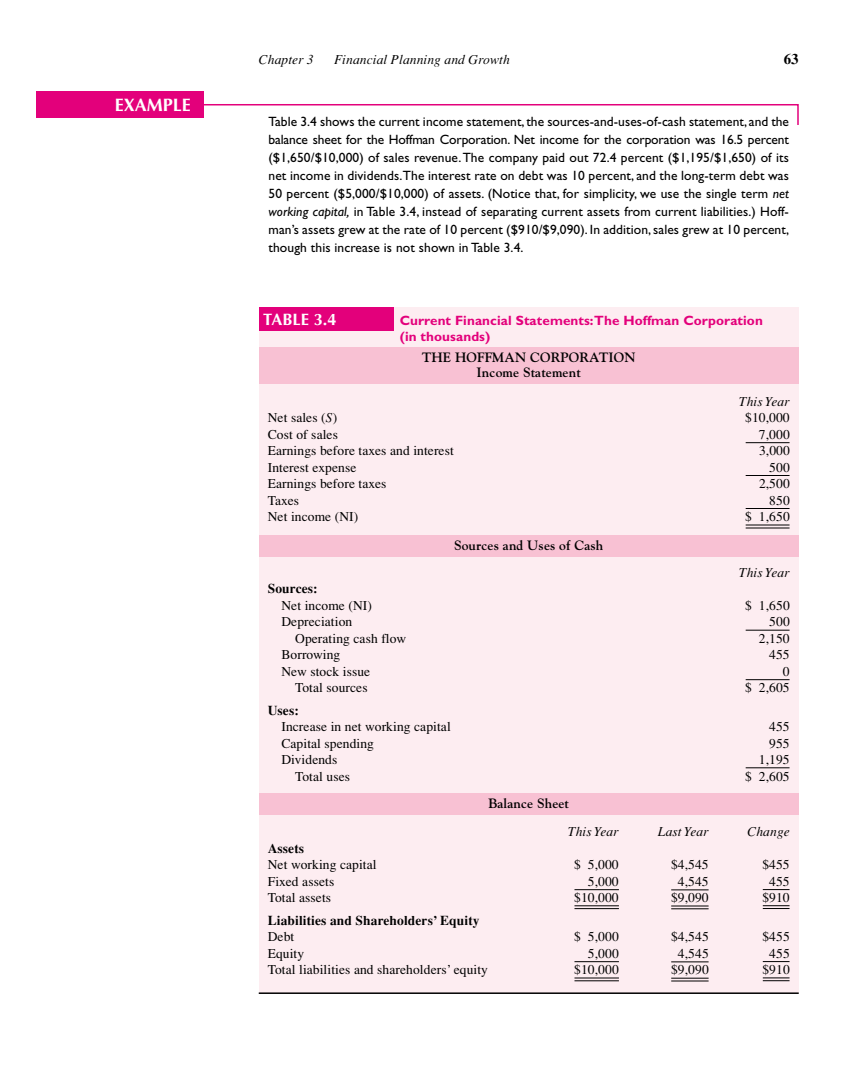
<style>
.page{position:relative;width:864px;height:1080px;background:#fff}
.page>*{position:absolute;margin:0;border:0;box-sizing:border-box;transform-origin:0 0}
.t1{font:700 18px "Optima";color:#fff}
.t2{font:700 16.5px "Optima";color:#fff}
.t3{font:700 15px "Times";color:#000}
.t4{font:13.5px/18px "Gill Sans";letter-spacing:.005em;color:#000;text-align:justify}
.t5{font:13.5px "Times";letter-spacing:.005em;color:#000}
.t6{font:italic 13.5px "Times";letter-spacing:.005em;color:#000}
.t7{font:700 13.5px/15px "Goudy";letter-spacing:.005em;color:#000;text-align:center}
.t8{font:700 13.5px/16.5px "Gill Sans";letter-spacing:.005em;color:#e3007b}
.t9{font:700 13.5px "Times";letter-spacing:.005em;color:#000}
.s1{font-style:italic}
</style>
<div class="page">
<div style="left:259px;top:308px;width:540px;height:685px;background:#fdedf1"></div>
<div style="left:259px;top:347px;width:540px;height:37px;background:#f8c1d3"></div>
<div style="left:36px;top:91px;width:168px;height:27px;background:#e3007b"></div>
<svg style="left:204px;top:104px;width:595px;height:21px"></svg>
<div style="left:259px;top:793px;width:540px;height:22px;background:#f8c1d3"></div>
<div style="left:259px;top:535px;width:540px;height:22px;background:#f8c1d3"></div>
<hr style="left:259px;top:992px;width:540px;height:2px;background:#000">
<div style="left:259px;top:308px;width:135px;height:23px;background:#e3007b"></div>
<hr style="left:746px;top:442px;width:44px;height:1px;background:#000">
<hr style="left:746px;top:475px;width:44px;height:1px;background:#000">
<hr style="left:746px;top:508px;width:44px;height:1px;background:#000">
<hr style="left:746px;top:525px;width:44px;height:1px;background:#000">
<hr style="left:746px;top:528px;width:44px;height:1px;background:#000">
<hr style="left:746px;top:630px;width:44px;height:1px;background:#000">
<hr style="left:746px;top:679px;width:44px;height:1px;background:#000">
<hr style="left:746px;top:767px;width:44px;height:1px;background:#000">
<hr style="left:574px;top:889px;width:45px;height:1px;background:#000">
<hr style="left:574px;top:905px;width:45px;height:1px;background:#000">
<hr style="left:574px;top:908px;width:45px;height:1px;background:#000">
<hr style="left:574px;top:961px;width:45px;height:1px;background:#000">
<hr style="left:574px;top:978px;width:45px;height:1px;background:#000">
<hr style="left:574px;top:980px;width:45px;height:1px;background:#000">
<hr style="left:671px;top:890px;width:38px;height:1px;background:#000">
<hr style="left:671px;top:906px;width:38px;height:1px;background:#000">
<hr style="left:671px;top:908px;width:38px;height:1px;background:#000">
<hr style="left:671px;top:962px;width:38px;height:1px;background:#000">
<hr style="left:671px;top:978px;width:38px;height:1px;background:#000">
<hr style="left:671px;top:981px;width:38px;height:1px;background:#000">
<svg style="left:763px;top:889px;width:27px;height:1px"></svg>
<svg style="left:763px;top:905px;width:27px;height:4px"></svg>
<svg style="left:763px;top:961px;width:27px;height:1px"></svg>
<svg style="left:763px;top:978px;width:27px;height:3px"></svg>
<h1 class="t1" style="left:115px;top:97px;width:78px">EXAMPLE</h1>
<p class="t6" style="left:259px;top:55px;width:57px">Chapter 3</p>
<p class="t6" style="left:335px;top:55px;width:177px">Financial Planning and Growth</p>
<p class="t3" style="left:784px;top:54px;width:16px">63</p>
<p class="t4" style="left:268px;top:114px;width:522px">Table 3.4 shows the current income statement,the sources-and-uses-of-cash statement,and the balance sheet for the Hoffman Corporation. Net income for the corporation was 16.5 percent ($1,650/$10,000) of sales revenue.The company paid out 72.4 percent ($1,195/$1,650) of its net income in dividends.The interest rate on debt was 10 percent, and the long-term debt was 50 percent ($5,000/$10,000) of assets. (Notice that, for simplicity, we use the single term <span class="s1">net working capital,</span> in Table 3.4, instead of separating current assets from current liabilities.) Hoff&shy;man’s assets grew at the rate of 10 percent ($910/$9,090). In addition, sales grew at 10 percent, though this increase is not shown in Table 3.4.</p>
<p class="t2" style="left:263px;top:312px;width:75px">TABLE 3.4</p>
<p class="t8" style="left:400px;top:314px;width:365px">Current Financial Statements:The Hoffman Corporation (in thousands)</p>
<p class="t7" style="left:422px;top:351px;width:215px">THE HOFFMAN CORPORATION<br>Income Statement</p>
<p class="t6" style="left:739px;top:397px;width:52px">This Year</p>
<p class="t5" style="left:268px;top:413px;width:71px">Net sales (<span class="s1">S</span>)</p>
<p class="t5" style="left:745px;top:413px;width:46px">$10,000</p>
<p class="t5" style="left:268px;top:430px;width:72px">Cost of sales</p>
<p class="t5" style="left:759px;top:430px;width:32px">7,000</p>
<p class="t5" style="left:268px;top:446px;width:188px">Earnings before taxes and interest</p>
<p class="t5" style="left:759px;top:446px;width:32px">3,000</p>
<p class="t5" style="left:268px;top:463px;width:90px">Interest expense</p>
<p class="t5" style="left:769px;top:463px;width:22px">500</p>
<p class="t5" style="left:268px;top:479px;width:120px">Earnings before taxes</p>
<p class="t5" style="left:759px;top:479px;width:32px">2,500</p>
<p class="t5" style="left:268px;top:496px;width:33px">Taxes</p>
<p class="t5" style="left:769px;top:496px;width:22px">850</p>
<p class="t5" style="left:268px;top:512px;width:92px">Net income (NI)</p>
<p class="t5" style="left:745px;top:512px;width:46px">$ 1,650</p>
<p class="t7" style="left:454px;top:539px;width:151px">Sources and Uses of Cash</p>
<p class="t6" style="left:739px;top:568px;width:52px">This Year</p>
<p class="t9" style="left:268px;top:584px;width:51px">Sources:</p>
<p class="t5" style="left:281px;top:601px;width:92px">Net income (NI)</p>
<p class="t5" style="left:745px;top:601px;width:46px">$ 1,650</p>
<p class="t5" style="left:281px;top:617px;width:72px">Depreciation</p>
<p class="t5" style="left:769px;top:617px;width:22px">500</p>
<p class="t5" style="left:295px;top:634px;width:112px">Operating cash flow</p>
<p class="t5" style="left:759px;top:634px;width:32px">2,150</p>
<p class="t5" style="left:281px;top:650px;width:60px">Borrowing</p>
<p class="t5" style="left:769px;top:650px;width:22px">455</p>
<p class="t5" style="left:281px;top:667px;width:90px">New stock issue</p>
<p class="t5" style="left:783px;top:667px;width:8px">0</p>
<p class="t5" style="left:295px;top:683px;width:74px">Total sources</p>
<p class="t5" style="left:745px;top:683px;width:46px">$ 2,605</p>
<p class="t9" style="left:268px;top:706px;width:33px">Uses:</p>
<p class="t5" style="left:281px;top:722px;width:171px">Increase in net working capital</p>
<p class="t5" style="left:769px;top:722px;width:22px">455</p>
<p class="t5" style="left:281px;top:739px;width:94px">Capital spending</p>
<p class="t5" style="left:769px;top:739px;width:22px">955</p>
<p class="t5" style="left:281px;top:755px;width:57px">Dividends</p>
<p class="t5" style="left:759px;top:755px;width:32px">1,195</p>
<p class="t5" style="left:295px;top:772px;width:56px">Total uses</p>
<p class="t5" style="left:745px;top:772px;width:46px">$ 2,605</p>
<p class="t7" style="left:488px;top:797px;width:82px">Balance Sheet</p>
<p class="t6" style="left:568px;top:827px;width:52px">This Year</p>
<p class="t6" style="left:658px;top:827px;width:52px">Last Year</p>
<p class="t6" style="left:747px;top:827px;width:44px">Change</p>
<p class="t9" style="left:268px;top:844px;width:38px">Assets</p>
<p class="t5" style="left:268px;top:860px;width:110px">Net working capital</p>
<p class="t5" style="left:574px;top:860px;width:46px">$ 5,000</p>
<p class="t5" style="left:671px;top:860px;width:39px">$4,545</p>
<p class="t5" style="left:762px;top:860px;width:29px">$455</p>
<p class="t5" style="left:268px;top:877px;width:68px">Fixed assets</p>
<p class="t5" style="left:588px;top:877px;width:32px">5,000</p>
<p class="t5" style="left:678px;top:877px;width:32px">4,545</p>
<p class="t5" style="left:769px;top:877px;width:22px">455</p>
<p class="t5" style="left:268px;top:893px;width:65px">Total assets</p>
<p class="t5" style="left:574px;top:893px;width:46px">$10,000</p>
<p class="t5" style="left:671px;top:893px;width:39px">$9,090</p>
<p class="t5" style="left:762px;top:893px;width:29px">$910</p>
<p class="t9" style="left:268px;top:916px;width:213px">Liabilities and Shareholders’ Equity</p>
<p class="t5" style="left:268px;top:932px;width:28px">Debt</p>
<p class="t5" style="left:574px;top:932px;width:46px">$ 5,000</p>
<p class="t5" style="left:671px;top:932px;width:39px">$4,545</p>
<p class="t5" style="left:762px;top:932px;width:29px">$455</p>
<p class="t5" style="left:268px;top:949px;width:38px">Equity</p>
<p class="t5" style="left:588px;top:949px;width:32px">5,000</p>
<p class="t5" style="left:678px;top:949px;width:32px">4,545</p>
<p class="t5" style="left:769px;top:949px;width:22px">455</p>
<p class="t5" style="left:268px;top:965px;width:222px">Total liabilities and shareholders’ equity</p>
<p class="t5" style="left:574px;top:965px;width:46px">$10,000</p>
<p class="t5" style="left:671px;top:965px;width:39px">$9,090</p>
<p class="t5" style="left:762px;top:965px;width:29px">$910</p>
</div>
